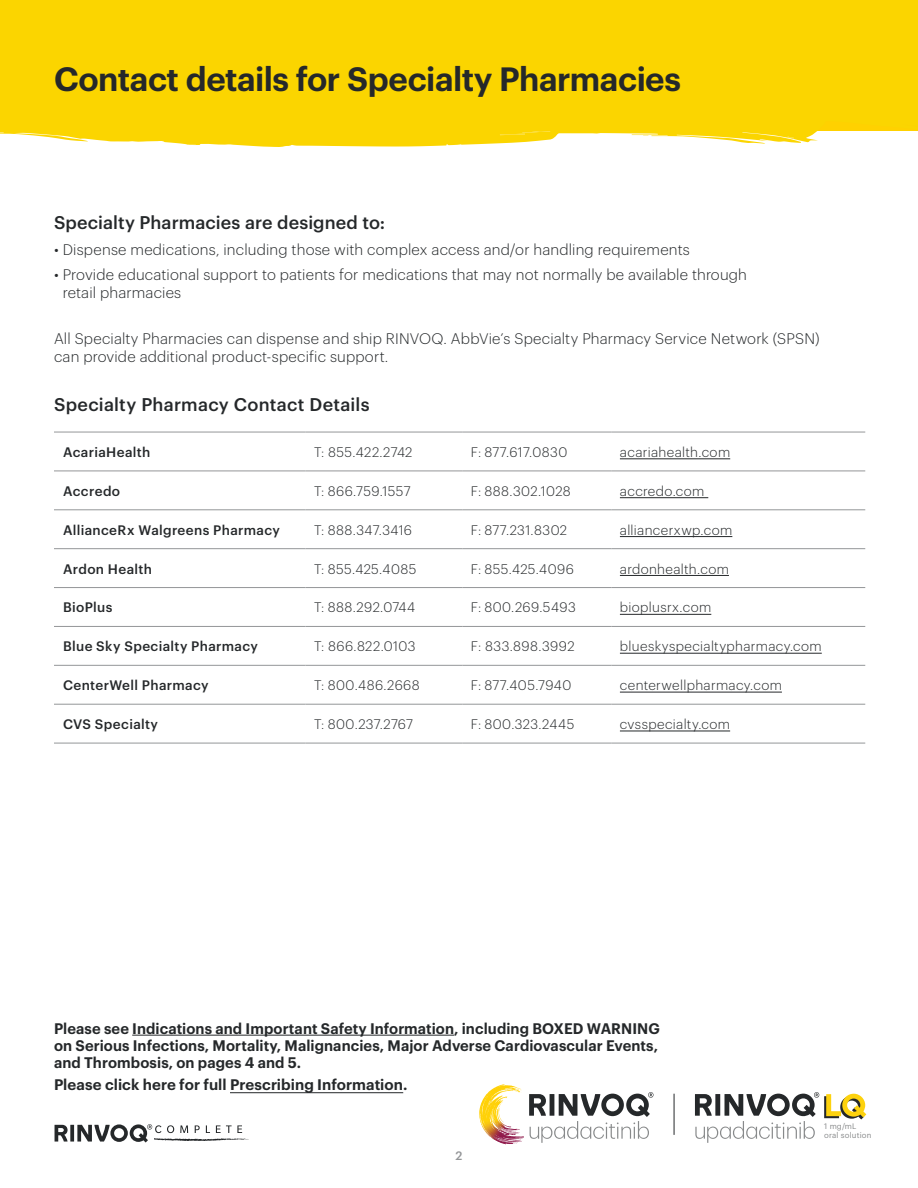
<style>
.page{position:relative;width:918px;height:1188px;background:#fff}
.page>*{position:absolute;margin:0;border:0;box-sizing:border-box;transform-origin:0 0}
.t1{font:600 33px "Graphik";letter-spacing:-.015em;color:#25282a}
.t2{font:500 18px "Graphik";letter-spacing:.01em;color:#25282a}
.t3{font:300 15px/18px "Graphik";letter-spacing:.01em;color:#25282a}
.t4{font:600 15px/17.2px "Graphik";letter-spacing:.005em;color:#25282a}
.t5{font:300 13.5px "Graphik";letter-spacing:.03em;color:#25282a}
.t6{font:500 13.5px "Graphik";letter-spacing:.025em;color:#25282a}
.t7{font:500 12px "Graphik";color:#949698}
.t8{font:7.8px/9.4px "Graphik";letter-spacing:.02em;color:#888a8b}
</style>
<div class="page">
<svg style="left:70px;top:1125px;width:4px;height:17px"></svg>
<svg style="left:55px;top:1125px;width:13px;height:17px"></svg>
<svg style="left:77px;top:1124px;width:172px;height:18px"></svg>
<div style="left:0;top:0;width:918px;height:147px;background:#fbd500"></div>
<svg style="left:903px;top:125px;width:15px;height:2px"></svg>
<svg style="left:0;top:128px;width:648px;height:9px;background:#fbd815"></svg>
<svg style="left:529px;top:1092px;width:124px;height:51px"></svg>
<svg style="left:479px;top:1084px;width:28px;height:43px"></svg>
<hr style="left:674px;top:1094px;width:1px;height:41px;background:#25282a">
<svg style="left:695px;top:1092px;width:171px;height:51px"></svg>
<hr style="left:132px;top:1035px;width:322px;height:1px;background:#25282a">
<hr style="left:230px;top:1092px;width:173px;height:1px;background:#25282a">
<hr style="left:54px;top:626px;width:252px;height:1px;background:#949698">
<hr style="left:306px;top:626px;width:156px;height:1px;background:#949698">
<hr style="left:462px;top:626px;width:149px;height:1px;background:#949698">
<hr style="left:611px;top:626px;width:254px;height:1px;background:#949698">
<hr style="left:54px;top:432px;width:252px;height:1px;background:#949698">
<hr style="left:306px;top:432px;width:156px;height:1px;background:#949698">
<hr style="left:462px;top:432px;width:149px;height:1px;background:#949698">
<hr style="left:611px;top:432px;width:254px;height:1px;background:#949698">
<hr style="left:54px;top:665px;width:252px;height:1px;background:#949698">
<hr style="left:306px;top:665px;width:156px;height:1px;background:#949698">
<hr style="left:462px;top:665px;width:149px;height:1px;background:#949698">
<hr style="left:611px;top:665px;width:254px;height:1px;background:#949698">
<hr style="left:54px;top:704px;width:252px;height:1px;background:#949698">
<hr style="left:306px;top:704px;width:156px;height:1px;background:#949698">
<hr style="left:462px;top:704px;width:149px;height:1px;background:#949698">
<hr style="left:611px;top:704px;width:254px;height:1px;background:#949698">
<hr style="left:54px;top:743px;width:252px;height:1px;background:#949698">
<hr style="left:306px;top:743px;width:156px;height:1px;background:#949698">
<hr style="left:462px;top:743px;width:149px;height:1px;background:#949698">
<hr style="left:611px;top:743px;width:254px;height:1px;background:#949698">
<hr style="left:54px;top:471px;width:252px;height:1px;background:#949698">
<hr style="left:306px;top:471px;width:156px;height:1px;background:#949698">
<hr style="left:462px;top:471px;width:149px;height:1px;background:#949698">
<hr style="left:611px;top:471px;width:254px;height:1px;background:#949698">
<hr style="left:54px;top:510px;width:252px;height:1px;background:#949698">
<hr style="left:306px;top:510px;width:156px;height:1px;background:#949698">
<hr style="left:462px;top:510px;width:149px;height:1px;background:#949698">
<hr style="left:611px;top:510px;width:254px;height:1px;background:#949698">
<hr style="left:54px;top:548px;width:252px;height:1px;background:#949698">
<hr style="left:306px;top:548px;width:156px;height:1px;background:#949698">
<hr style="left:462px;top:548px;width:149px;height:1px;background:#949698">
<hr style="left:611px;top:548px;width:254px;height:1px;background:#949698">
<hr style="left:54px;top:587px;width:252px;height:1px;background:#949698">
<hr style="left:306px;top:587px;width:156px;height:1px;background:#949698">
<hr style="left:462px;top:587px;width:149px;height:1px;background:#949698">
<hr style="left:611px;top:587px;width:254px;height:1px;background:#949698">
<hr style="left:620px;top:459px;width:110px;height:1px;background:#25282a">
<hr style="left:620px;top:497px;width:88px;height:1px;background:#25282a">
<hr style="left:620px;top:536px;width:112px;height:1px;background:#25282a">
<hr style="left:620px;top:575px;width:109px;height:1px;background:#25282a">
<hr style="left:620px;top:614px;width:91px;height:1px;background:#25282a">
<hr style="left:620px;top:653px;width:202px;height:1px;background:#25282a">
<hr style="left:620px;top:692px;width:162px;height:1px;background:#25282a">
<hr style="left:620px;top:731px;width:110px;height:1px;background:#25282a">
<h1 class="t1" style="left:54px;top:53px;width:629px">Contact details for Specialty Pharmacies</h1>
<h2 class="t2" style="left:54px;top:209px;width:333px">Specialty Pharmacies are designed to:</h2>
<p class="t3" style="left:54px;top:239px;width:637px">• Dispense medications, including those with complex access and/or handling requirements</p>
<p class="t3" style="left:63px;top:265px;width:686px;text-indent:-9px">• Provide educational support to patients for medications that may not normally be available through retail pharmacies</p>
<p class="t3" style="left:54px;top:329px;width:767px">All Specialty Pharmacies can dispense and ship RINVOQ. AbbVie’s Specialty Pharmacy Service Network (SPSN) can provide additional product-specific support.</p>
<h2 class="t2" style="left:54px;top:391px;width:317px">Specialty Pharmacy Contact Details</h2>
<p class="t6" style="left:63px;top:442px;width:89px">AcariaHealth</p>
<p class="t5" style="left:314px;top:442px;width:100px">T: 855.422.2742</p>
<p class="t5" style="left:471px;top:442px;width:98px">F: 877.617.0830</p>
<p class="t5" style="left:620px;top:442px;width:112px">acariahealth.com</p>
<p class="t6" style="left:63px;top:481px;width:59px">Accredo</p>
<p class="t5" style="left:314px;top:481px;width:98px">T: 866.759.1557</p>
<p class="t5" style="left:471px;top:481px;width:101px">F: 888.302.1028</p>
<p class="t5" style="left:620px;top:481px;width:86px">accredo.com</p>
<p class="t6" style="left:63px;top:520px;width:218px">AllianceRx Walgreens Pharmacy</p>
<p class="t5" style="left:314px;top:520px;width:99px">T: 888.347.3416</p>
<p class="t5" style="left:471px;top:520px;width:98px">F: 877.231.8302</p>
<p class="t5" style="left:620px;top:520px;width:114px">alliancerxwp.com</p>
<p class="t6" style="left:63px;top:558px;width:91px">Ardon Health</p>
<p class="t5" style="left:314px;top:559px;width:104px">T: 855.425.4085</p>
<p class="t5" style="left:471px;top:559px;width:105px">F: 855.425.4096</p>
<p class="t5" style="left:620px;top:559px;width:111px">ardonhealth.com</p>
<p class="t6" style="left:63px;top:597px;width:51px">BioPlus</p>
<p class="t5" style="left:314px;top:598px;width:103px">T: 888.292.0744</p>
<p class="t5" style="left:471px;top:598px;width:106px">F: 800.269.5493</p>
<p class="t5" style="left:620px;top:598px;width:93px">bioplusrx.com</p>
<p class="t6" style="left:63px;top:636px;width:196px">Blue Sky Specialty Pharmacy</p>
<p class="t5" style="left:314px;top:637px;width:103px">T: 866.822.0103</p>
<p class="t5" style="left:471px;top:637px;width:105px">F: 833.898.3992</p>
<p class="t5" style="left:620px;top:637px;width:203px">blueskyspecialtypharmacy.com</p>
<p class="t6" style="left:63px;top:675px;width:147px">CenterWell Pharmacy</p>
<p class="t5" style="left:314px;top:675px;width:107px">T: 800.486.2668</p>
<p class="t5" style="left:471px;top:675px;width:102px">F: 877.405.7940</p>
<p class="t5" style="left:620px;top:675px;width:164px">centerwellpharmacy.com</p>
<p class="t6" style="left:63px;top:714px;width:97px">CVS Specialty</p>
<p class="t5" style="left:314px;top:714px;width:100px">T: 800.237.2767</p>
<p class="t5" style="left:471px;top:714px;width:105px">F: 800.323.2445</p>
<p class="t5" style="left:620px;top:714px;width:112px">cvsspecialty.com</p>
<p class="t4" style="left:54px;top:1018px;width:607px">Please see Indications and Important Safety Information, including BOXED WARNING on Serious Infections, Mortality, Malignancies, Major Adverse Cardiovascular Events, and Thrombosis, on pages 4 and 5.</p>
<p class="t4" style="left:54px;top:1074px;width:355px">Please click here for full Prescribing Information.</p>
<p class="t7" style="left:456px;top:1146px;width:8px">2</p>
<p class="t8" style="left:824px;top:1121px;width:49px">1 mg/mL oral solution</p>
</div>
